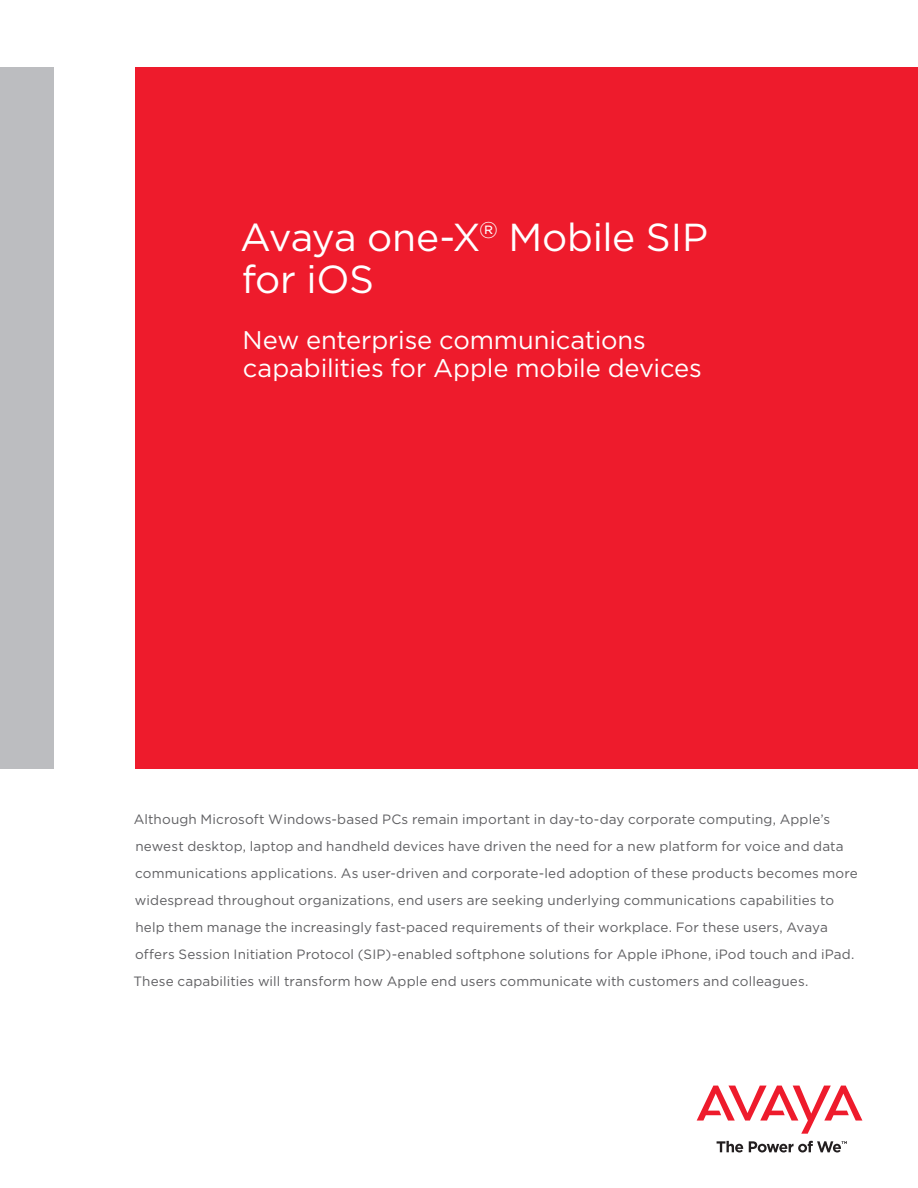
<style>
.page{position:relative;width:918px;height:1188px;background:#fff}
.page>*{position:absolute;margin:0;border:0;box-sizing:border-box;transform-origin:0 0}
.Overview_Title{font:39px/42px "Gotham";letter-spacing:-.01em;color:#fff}
.Overview_Subtitle{font:25.5px/28.5px "Gotham";letter-spacing:-.005em;color:#fff}
.Body_copy{font:13.5px/27px "Gotham";letter-spacing:.01em;color:#5f5f62}
</style>
<div class="page">
<div style="left:135px;top:68px;width:783px;height:702px;background:#ee1b2c"></div>
<svg style="left:697px;top:1086px;width:165px;height:48px"></svg>
<svg style="left:717px;top:1141px;width:26px;height:11px"></svg>
<svg style="left:749px;top:1141px;width:98px;height:11px"></svg>
<div style="left:0;top:68px;width:54px;height:702px;background:#bcbdc0"></div>
<p class="Overview_Title" style="left:240px;top:216px;width:470px">Avaya one-X<sup>®</sup> Mobile SIP for iOS</p>
<p class="Overview_Subtitle" style="left:243px;top:325px;width:461px">New enterprise communications capabilities for Apple mobile devices</p>
<p class="Body_copy" style="left:133px;top:805px;width:726px">Although Microsoft Windows-based PCs remain important in day-to-day corporate computing, Apple’s newest desktop, laptop and handheld devices have driven the need for a new platform for voice and data communications applications. As user-driven and corporate-led adoption of these products becomes more widespread throughout organizations, end users are seeking underlying communications capabilities to help them manage the increasingly fast-paced requirements of their workplace. For these users, Avaya offers Session Initiation Protocol (SIP)-enabled softphone solutions for Apple iPhone, iPod touch and iPad.<br>These capabilities will transform how Apple end users communicate with customers and colleagues.</p>
</div>
